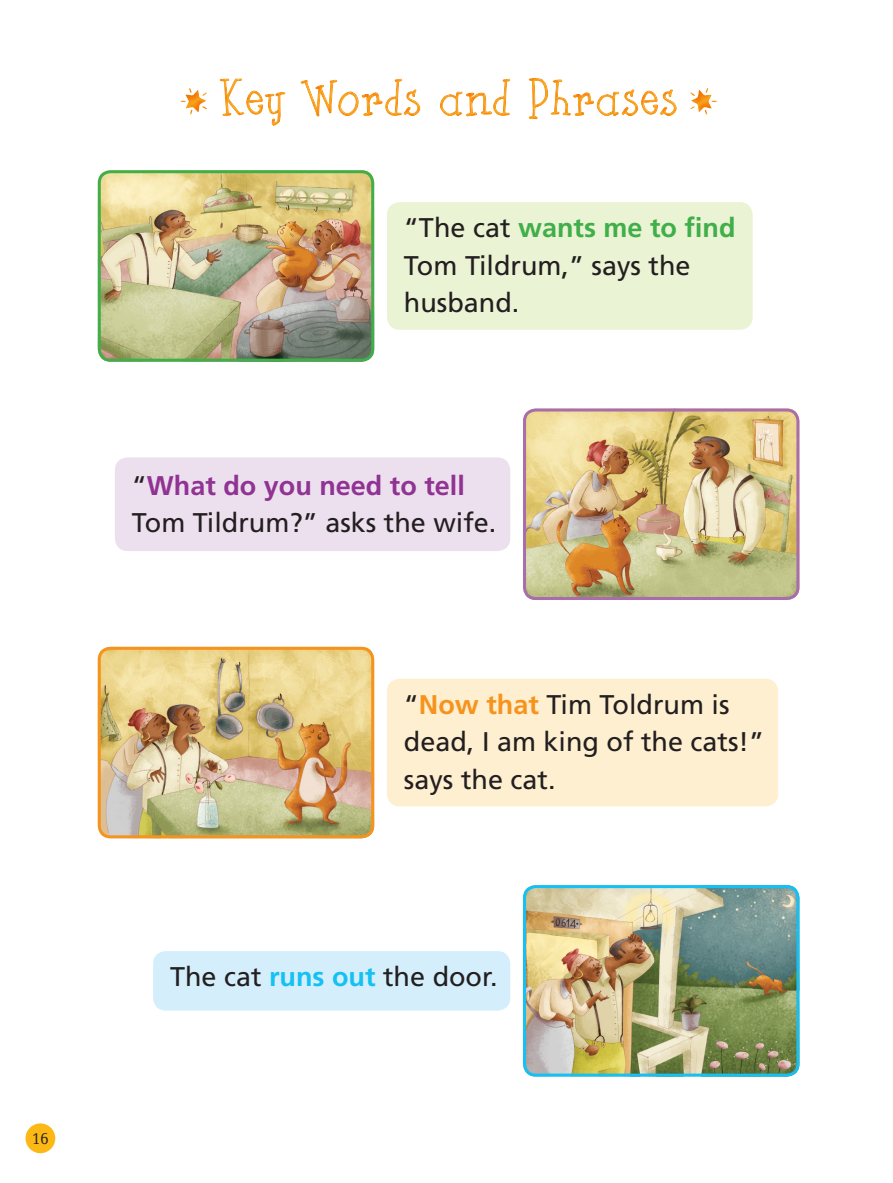
<style>
.page{position:relative;width:893px;height:1183px;background:#fff}
.page>*{position:absolute;margin:0;border:0;box-sizing:border-box;transform-origin:0 0}
.t1{font:45px "Flut Saus";color:#f9a51b}
.t2{font:27px/37.5px "Frutiger";color:#231f20}
.t3{font:300 16.5px "Diverda Serif LT Std";color:#231f20}
.s1{font-weight:700;color:#40ae49}
.s2{font-weight:700;color:#903393}
.s3{font-weight:700;color:#f7931d}
.s4{font-weight:700;color:#15c0f2}
</style>
<div class="page">
<div style="left:26px;top:1123px;width:29px;height:29px;background:#fcb814;border-radius:50%"></div>
<img style="left:98px;top:171px;width:276px;height:190px">
<div style="left:98px;top:170px;width:276px;height:191px;border:3px solid #40ae49;border-radius:11px"></div>
<div style="left:387px;top:202px;width:366px;height:128px;background:#eaf3d4;border-radius:13px"></div>
<img style="left:527px;top:412px;width:272px;height:188px">
<div style="left:523px;top:408px;width:276px;height:192px;border:3px solid #a96dad;border-radius:11px"></div>
<div style="left:115px;top:457px;width:395px;height:94px;background:#ece0ee;border-radius:13px"></div>
<img style="left:523px;top:888px;width:276px;height:188px">
<div style="left:523px;top:884px;width:276px;height:192px;border:3px solid #15c0f2;border-radius:11px"></div>
<div style="left:153px;top:950px;width:357px;height:60px;background:#d4effb;border-radius:13px"></div>
<img style="left:98px;top:650px;width:276px;height:188px">
<div style="left:98px;top:646px;width:276px;height:192px;border:3px solid #f7931d;border-radius:11px"></div>
<div style="left:387px;top:678px;width:391px;height:128px;background:#feefd0;border-radius:13px"></div>
<svg style="left:180px;top:78px;width:537px;height:48px"></svg>
<p class="t3" style="left:32px;top:1128px;width:19px">16</p>
<h1 class="t1" style="left:219px;top:61px;width:460px">Key Words and Phrases</h1>
<p class="t2" style="left:404px;top:209px;width:333px">“The cat <span class="s1">wants me to find<br></span>Tom Tildrum,” says the husband.</p>
<p class="t2" style="left:132px;top:466px;width:366px">“<span class="s2">What do you need to tell<br></span>Tom Tildrum?” asks the wife.</p>
<p class="t2" style="left:404px;top:685px;width:362px">“<span class="s3">Now that</span> Tim Toldrum is dead, I am king of the cats!” says the cat.</p>
<p class="t2" style="left:170px;top:957px;width:329px">The cat <span class="s4">runs out</span> the door.</p>
</div>
